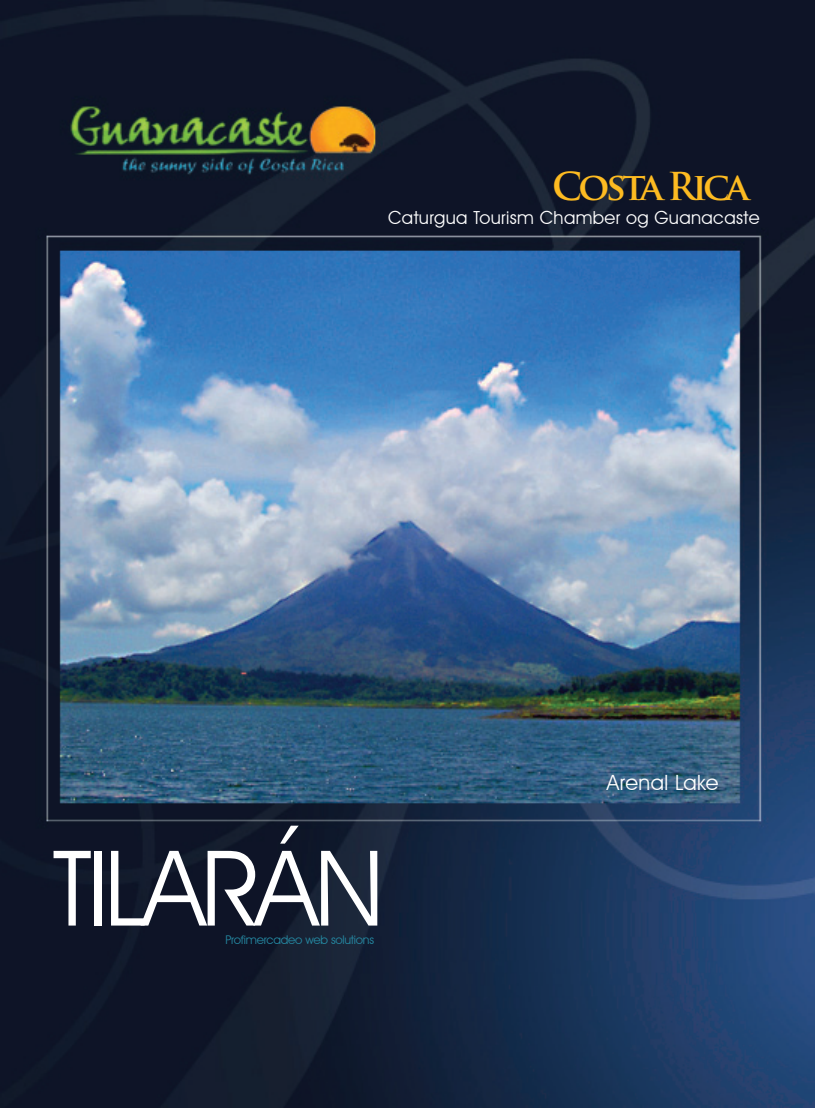
<style>
.page{position:relative;width:815px;height:1108px;background:#fff}
.page>*{position:absolute;margin:0;border:0;box-sizing:border-box;transform-origin:0 0}
.t1{font:105px "Avant Garde IT Cby BT";letter-spacing:-.04em;color:#fff}
.t2{font:700 37.5px "Trajan Pro";letter-spacing:-.1em;color:#fdbb21}
.t3{font:21px "Avant Garde IT Cby BT";letter-spacing:.02em;color:#fff}
.t4{font:18px "Avant Garde IT Cby BT";letter-spacing:.02em;color:#fff}
.t5{font:12px "Avant Garde IT Cby BT";letter-spacing:-.02em;color:#2589a3}
</style>
<div class="page">
<img style="left:0;top:0;width:814px;height:1107px">
<h2 class="t2" style="left:552px;top:163px;width:199px">Costa Rica</h2>
<p class="t4" style="left:388px;top:207px;width:373px">Caturgua Tourism Chamber og Guanacaste</p>
<h1 class="t1" style="left:53px;top:824px;width:333px">TILARÁN</h1>
<p class="t5" style="left:225px;top:932px;width:150px">Profimercadeo web solutions</p>
<p class="t3" style="left:607px;top:770px;width:113px">Arenal Lake</p>
</div>
